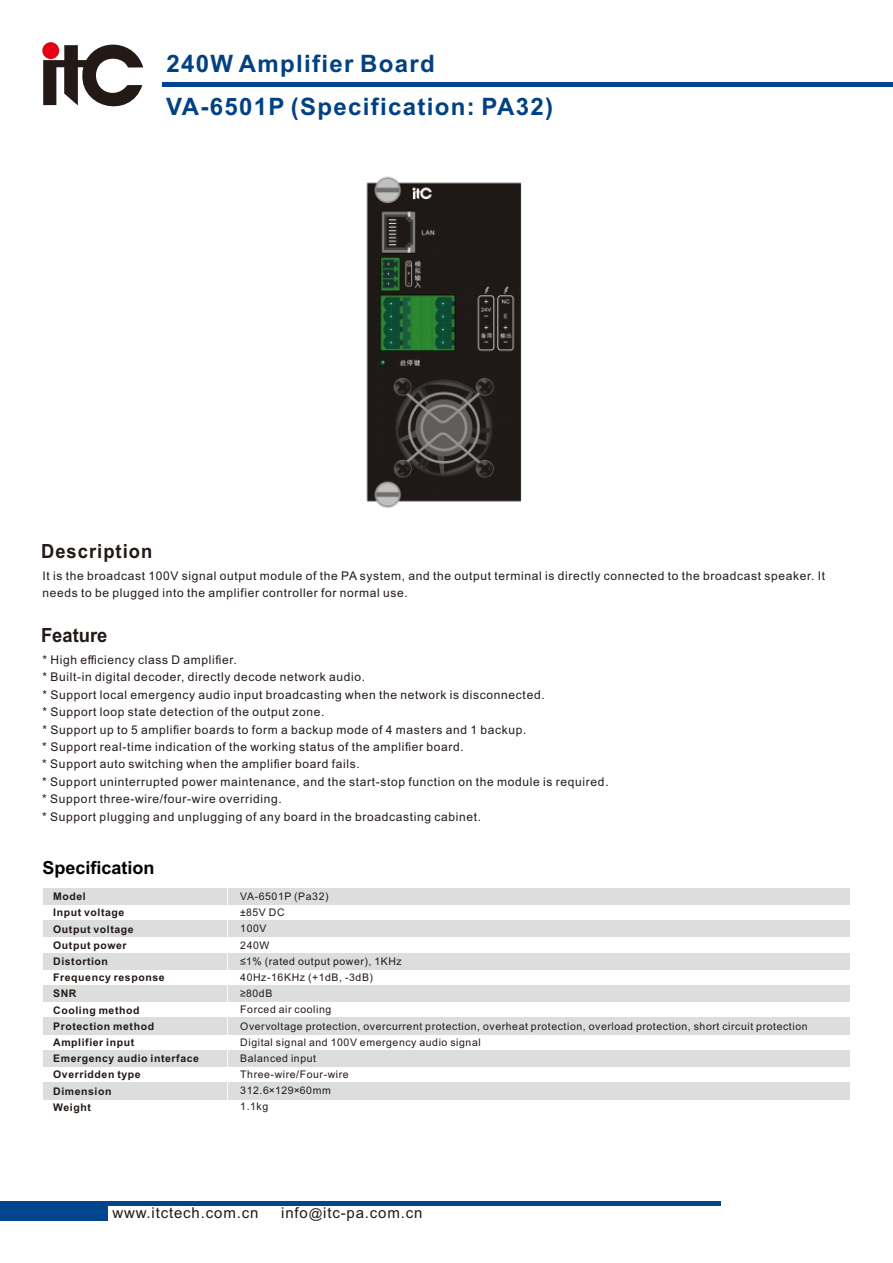
<style>
.page{position:relative;width:893px;height:1263px;background:#fff}
.page>*{position:absolute;margin:0;border:0;box-sizing:border-box;transform-origin:0 0}
.t1{font:700 24px/42.9px "Arial";letter-spacing:.055em;color:#004184}
.t2{font:700 19.5px "Arial";letter-spacing:.055em;color:#231916;scale:.94 1}
.t3{font:700 19.5px "Arial";color:#231916;scale:.94 1}
.t4{font:700 18px "Arial";color:#000}
.t5{font:15px "Arial";letter-spacing:.055em;color:#231916}
.t6{font:12px/17.4px "Arial";letter-spacing:.055em;color:#231916}
.t7{font:10.5px/16.2px "Arial";letter-spacing:.055em;color:#231916}
.t8{font:700 10.5px/16.2px "Arial";letter-spacing:.055em;color:#231916}
.s1{font-size:13.5px}
</style>
<div class="page">
<hr style="left:0;top:1202px;width:720px;height:4px;background:#00468e">
<div style="left:0;top:1202px;width:108px;height:18px;background:#00468e"></div>
<hr style="left:163px;top:82px;width:730px;height:4px;background:#00468e">
<svg style="left:43px;top:42px;width:100px;height:65px"></svg>
<div style="left:44px;top:953px;width:806px;height:16px;background:#dcdddd"></div>
<div style="left:44px;top:985px;width:806px;height:16px;background:#dcdddd"></div>
<div style="left:44px;top:1017px;width:806px;height:17px;background:#dcdddd"></div>
<div style="left:44px;top:888px;width:806px;height:17px;background:#dcdddd"></div>
<div style="left:44px;top:920px;width:806px;height:17px;background:#dcdddd"></div>
<div style="left:44px;top:1050px;width:806px;height:16px;background:#dcdddd"></div>
<div style="left:44px;top:1082px;width:806px;height:17px;background:#dcdddd"></div>
<hr style="left:227px;top:883px;width:1px;height:223px;background:#fff">
<img style="left:366px;top:176px;width:156px;height:333px">
<h1 class="t1" style="left:166px;top:44px;width:388px">240W Amplifier Board<br>VA-6501P (Specification: PA32)</h1>
<h2 class="t2" style="left:41px;top:544px;width:120px">Description</h2>
<p class="t6" style="left:42px;top:568px;width:784px">It is the broadcast 100V signal output module of the PA system, and the output terminal is directly connected to the broadcast speaker. It needs to be plugged into the amplifier controller for normal use.</p>
<h2 class="t3" style="left:41px;top:628px;width:72px">Feature</h2>
<p class="t6" style="left:42px;top:652px;width:568px">* High efficiency class D amplifier.<br>* Built-in digital decoder, directly decode network audio.<br>* Support local emergency audio input broadcasting when the network is disconnected.<br>* Support loop state detection of the output zone.<br>* Support up to 5 amplifier boards to form a backup mode of 4 masters and 1 backup.<br>* Support real-time indication of the working status of the amplifier board.<br>* Support auto switching when the amplifier board fails.<br>* Support uninterrupted power maintenance, and the start-stop function on the module is required. * Support three-wire/four-wire overriding.<br>* Support plugging and unplugging of any board in the broadcasting cabinet.</p>
<h3 class="t4" style="left:42px;top:861px;width:114px">Specification</h3>
<p class="t8" style="left:53px;top:889px;width:147px">Model<br>Input voltage<br>Output voltage<br>Output power<br>Distortion<br>Frequency response<br>SNR<br>Cooling method<br>Protection method<br>Amplifier input<br>Emergency audio interface<br>Overridden type<br>Dimension<br>Weight</p>
<p class="t7" style="left:240px;top:889px;width:569px">VA-6501P (Pa32)<br>±85V DC<br>100V<br>240W<br>≤1% (rated output power), 1KHz<br>40Hz-16KHz (+1dB, -3dB)<br>≥80dB<br>Forced air cooling<br>Overvoltage protection, overcurrent protection, overheat protection, overload protection, short circuit protection<br>Digital signal and 100V emergency audio signal<br>Balanced input<br>Three-wire/Four-wire<br>312.6×129×60mm<br>1.1kg</p>
<p class="t5" style="left:112px;top:1207px;width:147px">www.itctech.com.cn</p>
<p class="t5" style="left:281px;top:1207px;width:143px">info<span class="s1">@</span>itc-pa.com.cn</p>
</div>
